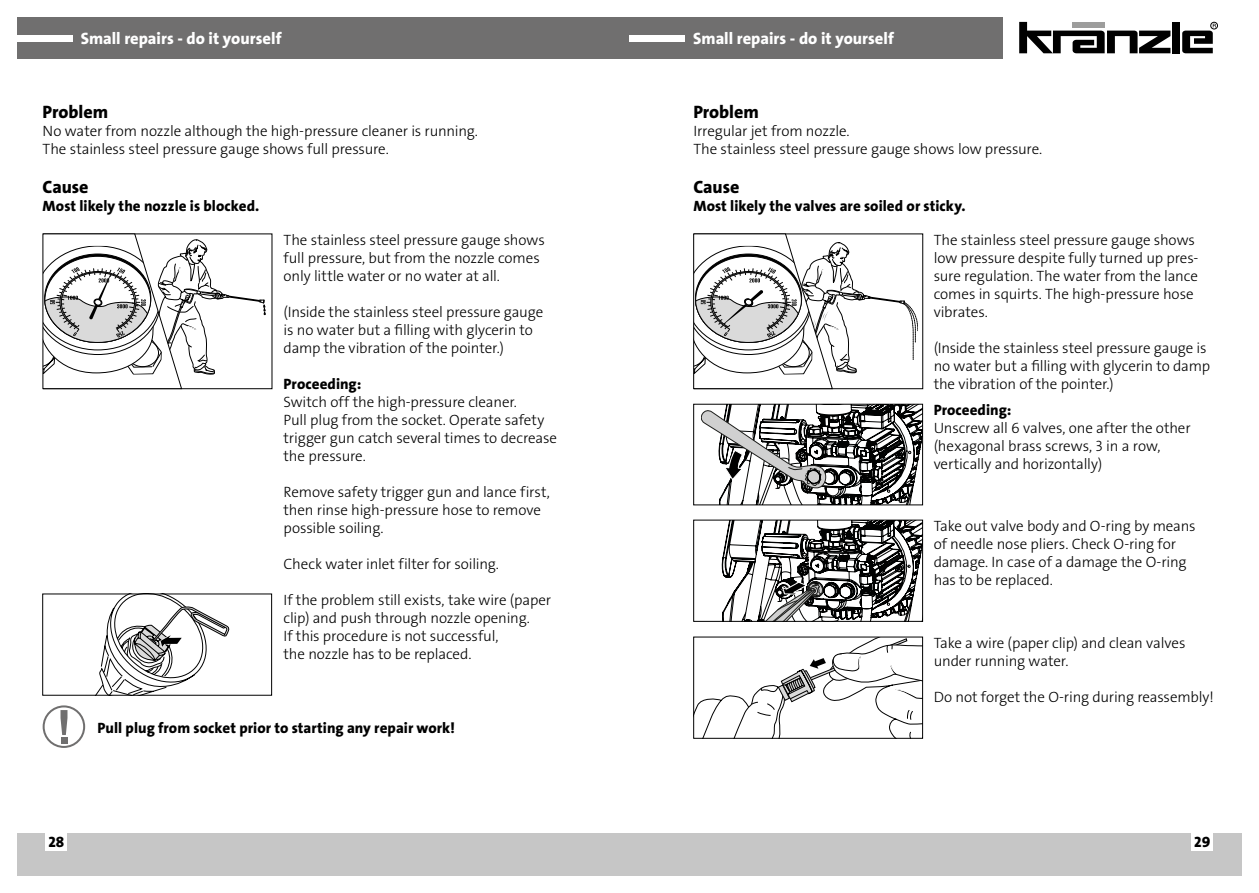
<style>
.page{position:relative;width:1259px;height:893px;background:#fff}
.page>*{position:absolute;margin:0;border:0;box-sizing:border-box;transform-origin:0 0}
.t1{font:18px "The Sans LP8 Ex Bld";letter-spacing:-.005em;color:#000}
.t2{font:16.5px "The Sans LP8 Ex Bld";color:#fff}
.t3{font:15px/18px "The Sans LP3 Lig";letter-spacing:-.01em;color:#000}
.t4{font:15px "The Sans LP8 Ex Bld";letter-spacing:.005em;color:#000}
</style>
<div class="page">
<div style="left:629px;top:833px;width:613px;height:43px;background:#c6c6c6"></div>
<div style="left:17px;top:833px;width:612px;height:43px;background:#c6c6c6"></div>
<div style="left:1191px;top:833px;width:22px;height:18px;background:#fff"></div>
<div style="left:46px;top:833px;width:21px;height:18px;background:#fff"></div>
<div style="left:17px;top:17px;width:985px;height:41px;background:#706f6f"></div>
<div style="left:17px;top:35px;width:55px;height:6px;background:#fff"></div>
<div style="left:629px;top:35px;width:56px;height:6px;background:#fff"></div>
<svg style="left:1019px;top:22px;width:151px;height:31px"></svg>
<div style="left:1172px;top:22px;width:7px;height:31px;background:#000"></div>
<div style="left:1210px;top:22px;width:7px;height:7px;border:1px solid #000;border-radius:50%"></div>
<svg style="left:1182px;top:24px;width:34px;height:29px"></svg>
<svg style="left:693px;top:636px;width:230px;height:103px"></svg>
<svg style="left:42px;top:593px;width:230px;height:103px"></svg>
<svg style="left:43px;top:705px;width:42px;height:43px"></svg>
<svg style="left:42px;top:233px;width:231px;height:156px"></svg>
<svg style="left:693px;top:233px;width:230px;height:156px"></svg>
<svg style="left:693px;top:403px;width:230px;height:103px"></svg>
<svg style="left:693px;top:519px;width:230px;height:103px"></svg>
<p class="t2" style="left:81px;top:28px;width:202px">Small repairs - do it yourself</p>
<p class="t2" style="left:693px;top:28px;width:202px">Small repairs - do it yourself</p>
<p class="t1" style="left:43px;top:100px;width:67px">Problem</p>
<p class="t3" style="left:43px;top:122px;width:437px">No water from nozzle although the high-pressure cleaner is running.<br>The stainless steel pressure gauge shows full pressure.</p>
<p class="t1" style="left:43px;top:175px;width:47px">Cause</p>
<p class="t4" style="left:43px;top:196px;width:218px">Most likely the nozzle is blocked.</p>
<p class="t3" style="left:284px;top:231px;width:263px">The stainless steel pressure gauge shows full pressure, but from the nozzle comes only little water or no water at all.</p>
<p class="t3" style="left:284px;top:303px;width:261px">(Inside the stainless steel pressure gauge is no water but a filling with glycerin to damp the vibration of the pointer.)</p>
<p class="t4" style="left:284px;top:374px;width:79px">Proceeding:</p>
<p class="t3" style="left:284px;top:393px;width:275px">Switch off the high-pressure cleaner.<br>Pull plug from the socket. Operate safety trigger gun catch several times to decrease the pressure.</p>
<p class="t3" style="left:284px;top:483px;width:268px">Remove safety trigger gun and lance first, then rinse high-pressure hose to remove possible soiling.</p>
<p class="t3" style="left:284px;top:555px;width:217px">Check water inlet filter for soiling.</p>
<p class="t3" style="left:284px;top:591px;width:269px">If the problem still exists, take wire (paper clip) and push through nozzle opening.<br>If this procedure is not successful,<br>the nozzle has to be replaced.</p>
<p class="t4" style="left:98px;top:718px;width:359px">Pull plug from socket prior to starting any repair work!</p>
<p class="t1" style="left:693px;top:100px;width:67px">Problem</p>
<p class="t3" style="left:693px;top:122px;width:350px">Irregular jet from nozzle.<br>The stainless steel pressure gauge shows low pressure.</p>
<p class="t1" style="left:693px;top:175px;width:47px">Cause</p>
<p class="t4" style="left:693px;top:196px;width:274px">Most likely the valves are soiled or sticky.</p>
<p class="t3" style="left:933px;top:231px;width:266px">The stainless steel pressure gauge shows low pressure despite fully turned up pres&shy;sure regulation. The water from the lance comes in squirts. The high-pressure hose vibrates.</p>
<p class="t3" style="left:933px;top:339px;width:278px">(Inside the stainless steel pressure gauge is no water but a filling with glycerin to damp the vibration of the pointer.)</p>
<p class="t4" style="left:933px;top:400px;width:79px">Proceeding:</p>
<p class="t3" style="left:933px;top:419px;width:258px">Unscrew all 6 valves, one after the other (hexagonal brass screws, 3 in a row, vertically and horizontally)</p>
<p class="t3" style="left:933px;top:517px;width:263px">Take out valve body and O-ring by means of needle nose pliers. Check O-ring for damage. In case of a damage the O-ring has to be replaced.</p>
<p class="t3" style="left:933px;top:634px;width:253px">Take a wire (paper clip) and clean valves under running water.</p>
<p class="t3" style="left:933px;top:688px;width:282px">Do not forget the O-ring during reassembly!</p>
<p class="t4" style="left:48px;top:832px;width:17px">28</p>
<p class="t4" style="left:1194px;top:832px;width:18px">29</p>
</div>
